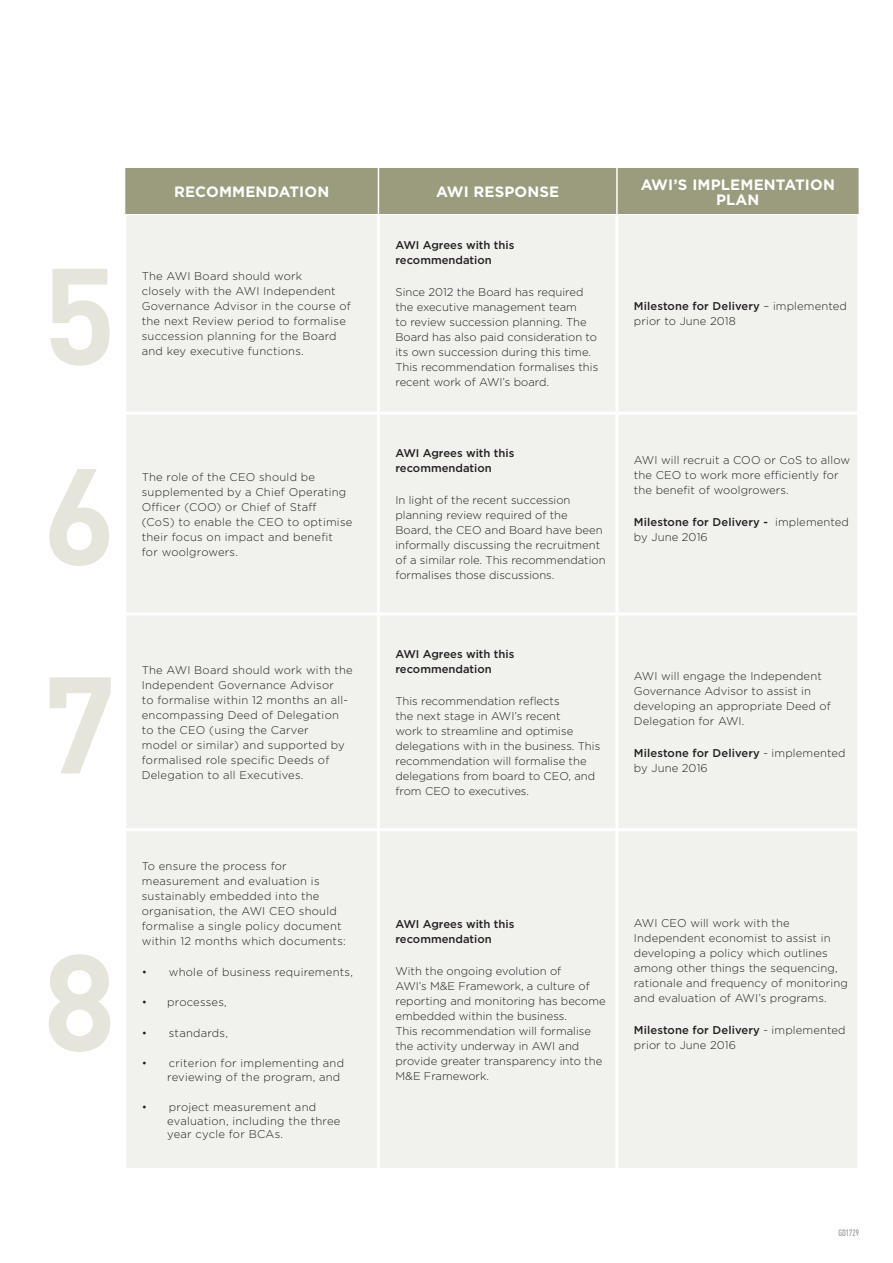
<style>
.page{position:relative;width:893px;height:1263px;background:#fff}
.page>*{position:absolute;margin:0;border:0;box-sizing:border-box;transform-origin:0 0}
.t1{font:700 135px "DINOT";color:#e5e5dc}
.t2{font:700 15px/15px "Gotham";letter-spacing:.01em;color:#fff;text-align:center}
.t3{font:300 11.25px/15px "Gotham";letter-spacing:.01em;color:#231f20}
.t4{font:500 11.25px/15px "Gotham";color:#231f20}
.t5{font:condensed 9px "DINOT";color:#6c6d70}
.s1{font-weight:500}
.s2{font-weight:300}
</style>
<div class="page">
<div style="left:125px;top:168px;width:734px;height:46px;background:#9b9b7d"></div>
<div style="left:126px;top:215px;width:731px;height:953px;background:#f1f2ed"></div>
<hr style="left:377px;top:215px;width:3px;height:197px;background:#fff">
<hr style="left:615px;top:215px;width:3px;height:197px;background:#fff">
<hr style="left:377px;top:415px;width:3px;height:197px;background:#fff">
<hr style="left:615px;top:415px;width:3px;height:197px;background:#fff">
<hr style="left:377px;top:615px;width:3px;height:213px;background:#fff">
<hr style="left:615px;top:615px;width:3px;height:213px;background:#fff">
<hr style="left:377px;top:831px;width:3px;height:337px;background:#fff">
<hr style="left:615px;top:831px;width:3px;height:337px;background:#fff">
<hr style="left:126px;top:412px;width:252px;height:3px;background:#fff">
<hr style="left:378px;top:412px;width:239px;height:3px;background:#fff">
<hr style="left:617px;top:412px;width:240px;height:3px;background:#fff">
<hr style="left:126px;top:612px;width:252px;height:3px;background:#fff">
<hr style="left:378px;top:612px;width:239px;height:3px;background:#fff">
<hr style="left:617px;top:612px;width:240px;height:3px;background:#fff">
<hr style="left:126px;top:828px;width:252px;height:3px;background:#fff">
<hr style="left:378px;top:828px;width:239px;height:3px;background:#fff">
<hr style="left:617px;top:828px;width:240px;height:3px;background:#fff">
<hr style="left:378px;top:168px;width:1px;height:46px;background:#fff">
<hr style="left:616px;top:168px;width:2px;height:46px;background:#fff">
<p class="t2" style="left:174px;top:184px;width:157px">RECOMMENDATION</p>
<p class="t2" style="left:436px;top:184px;width:125px">AWI RESPONSE</p>
<p class="t2" style="left:641px;top:177px;width:196px">AWI’S IMPLEMENTATION<br>PLAN</p>
<p class="t1" style="left:43px;top:228px;width:75px">5</p>
<p class="t3" style="left:142px;top:268px;width:211px">The AWI Board should work<br>closely with the AWI Independent<br>Governance Advisor in the course of the next Review period to formalise succession planning for the Board and key executive functions.</p>
<p class="t1" style="left:43px;top:428px;width:75px">6</p>
<p class="t3" style="left:142px;top:469px;width:212px">The role of the CEO should be supplemented by a Chief Operating<br>Officer (COO) or Chief of Staff<br>(CoS) to enable the CEO to optimise their focus on impact and benefit<br>for woolgrowers.</p>
<p class="t1" style="left:43px;top:636px;width:75px">7</p>
<p class="t3" style="left:142px;top:662px;width:213px">The AWI Board should work with the<br>Independent Governance Advisor<br>to formalise within 12 months an all&shy;encompassing Deed of Delegation to the CEO (using the Carver<br>model or similar) and supported by formalised role specific Deeds of<br>Delegation to all Executives.</p>
<p class="t1" style="left:43px;top:914px;width:75px">8</p>
<p class="t3" style="left:142px;top:858px;width:206px">To ensure the process for measurement and evaluation is sustainably embedded into the organisation, the AWI CEO should formalise a single policy document within 12 months which documents:</p>
<p class="t3" style="left:142px;top:964px;width:213px">• whole of business requirements,</p>
<p class="t3" style="left:142px;top:994px;width:87px">• processes,</p>
<p class="t3" style="left:142px;top:1025px;width:88px">• standards,</p>
<p class="t3" style="left:167px;top:1056px;width:178px;line-height:13.5px;text-indent:-26px">• criterion for implementing and reviewing of the program, and</p>
<p class="t3" style="left:167px;top:1100px;width:175px;line-height:13.5px;text-indent:-26px">• project measurement and evaluation, including the three year cycle for BCAs.</p>
<p class="t4" style="left:395px;top:238px;width:120px">AWI Agrees with this recommendation</p>
<p class="t3" style="left:395px;top:284px;width:204px">Since 2012 the Board has required the executive management team<br>to review succession planning. The Board has also paid consideration to its own succession during this time.<br>This recommendation formalises this recent work of AWI’s board.</p>
<p class="t4" style="left:395px;top:445px;width:120px">AWI Agrees with this recommendation</p>
<p class="t3" style="left:395px;top:492px;width:212px">In light of the recent succession planning review required of the Board, the CEO and Board have been informally discussing the recruitment of a similar role. This recommendation formalises those discussions.</p>
<p class="t4" style="left:395px;top:646px;width:120px">AWI Agrees with this recommendation</p>
<p class="t3" style="left:395px;top:693px;width:206px">This recommendation reflects<br>the next stage in AWI’s recent<br>work to streamline and optimise delegations with in the business. This recommendation will formalise the delegations from board to CEO, and from CEO to executives.</p>
<p class="t3" style="left:634px;top:298px;width:214px"><span class="s1">Milestone for Delivery</span> – implemented prior to June 2018</p>
<p class="t3" style="left:634px;top:452px;width:218px">AWI will recruit a COO or CoS to allow the CEO to work more efficiently for the benefit of woolgrowers.</p>
<p class="t4" style="left:634px;top:514px;width:217px">Milestone for Delivery - <span class="s2">implemented by June 2016</span></p>
<p class="t3" style="left:634px;top:668px;width:198px">AWI will engage the Independent<br>Governance Advisor to assist in developing an appropriate Deed of<br>Delegation for AWI.</p>
<p class="t3" style="left:634px;top:745px;width:213px"><span class="s1">Milestone for Delivery</span> - implemented by June 2016</p>
<p class="t4" style="left:395px;top:916px;width:120px">AWI Agrees with this recommendation</p>
<p class="t3" style="left:395px;top:963px;width:212px">With the ongoing evolution of<br>AWI’s M&amp;E Framework, a culture of reporting and monitoring has become embedded within the business.<br>This recommendation will formalise the activity underway in AWI and provide greater transparency into the<br>M&amp;E Framework.</p>
<p class="t3" style="left:634px;top:915px;width:215px">AWI CEO will work with the Independent economist to assist in developing a policy which outlines among other things the sequencing, rationale and frequency of monitoring and evaluation of AWI’s programs.</p>
<p class="t3" style="left:634px;top:1022px;width:213px"><span class="s1">Milestone for Delivery</span> - implemented prior to June 2016</p>
<p class="t5" style="left:838px;top:1227px;width:22px">GD1729</p>
</div>
